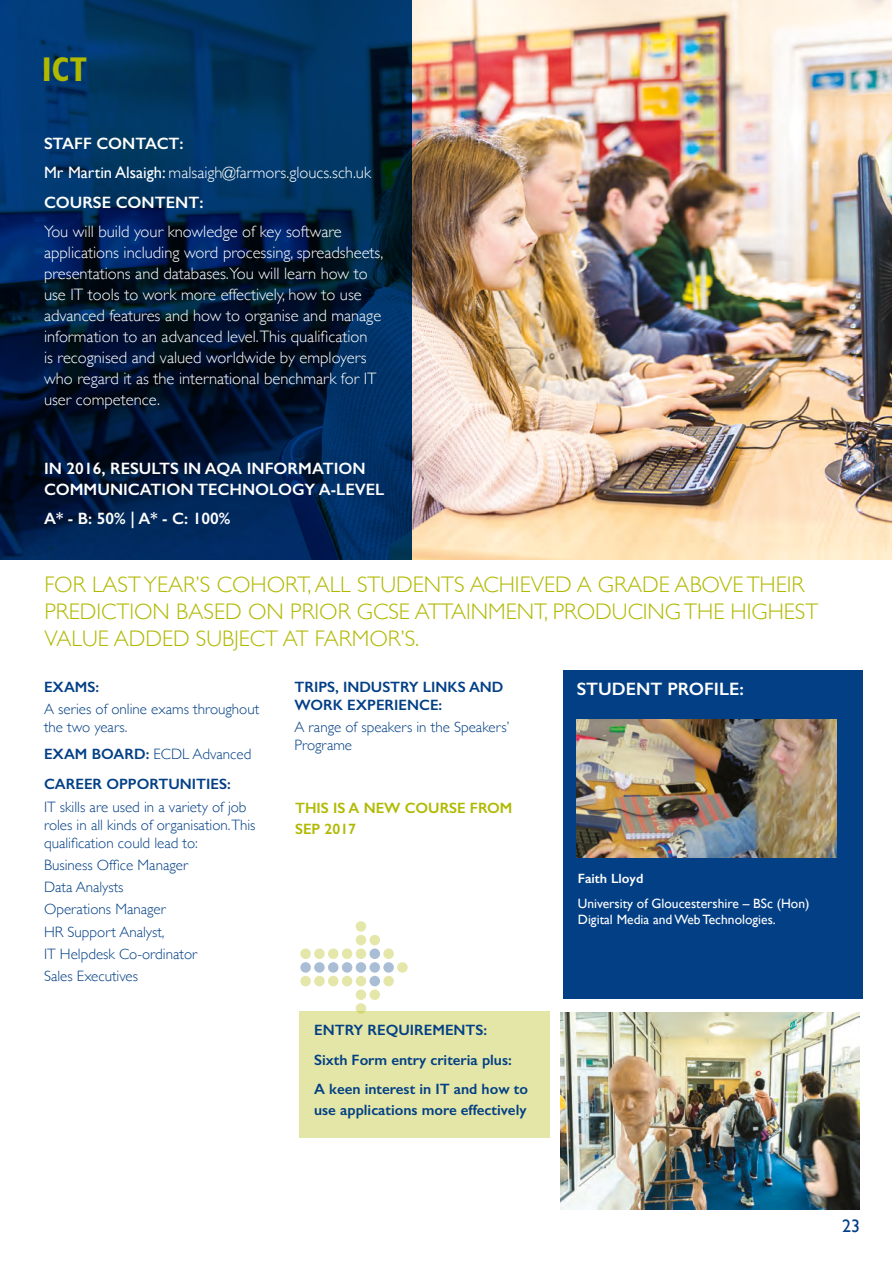
<style>
.page{position:relative;width:892px;height:1264px;background:#fff}
.page>*{position:absolute;margin:0;border:0;box-sizing:border-box;transform-origin:0 0}
.t1{font:700 condensed 34.5px "Gill Sans";color:#b0b900}
.t2{font:300 22.5px/27px "Gill Sans";color:#b0b900}
.t3{font:600 18px "Gill Sans";color:#fff}
.t4{font:18px "Gill Sans";color:#023f85}
.t5{font:300 16.5px/21px "Gill Sans";color:#fff}
.t6{font:600 16.5px/21px "Gill Sans";color:#fff}
.t7{font:300 15px/18px "Gill Sans";color:#023f85}
.t8{font:600 15px/18px "Gill Sans";color:#023f85}
.t9{font:600 15px/21px "Gill Sans";color:#b0b900}
.t10{font:13.5px/16.2px "Gill Sans";color:#fff}
.t11{font:600 13.5px "Gill Sans";color:#fff}
.s1{font-weight:400}
.s2{font-weight:600}
</style>
<div class="page">
<img style="left:412px;top:0;width:480px;height:560px">
<svg style="left:0;top:0;width:412px;height:560px;background:#00254e"></svg>
<div style="left:299px;top:1012px;width:251px;height:126px;background:#e3e6a6"></div>
<img style="left:561px;top:1012px;width:299px;height:197px">
<div style="left:563px;top:670px;width:300px;height:328px;background:#023f85"></div>
<div style="left:356px;top:921px;width:10px;height:11px;background:#e4e7a9;border-radius:50%"></div>
<div style="left:369px;top:935px;width:11px;height:10px;background:#e4e7a9;border-radius:50%"></div>
<div style="left:356px;top:935px;width:10px;height:10px;background:#e4e7a9;border-radius:50%"></div>
<svg style="left:383px;top:948px;width:11px;height:11px"></svg>
<svg style="left:369px;top:948px;width:11px;height:11px"></svg>
<div style="left:356px;top:948px;width:10px;height:11px;background:#e4e7a9;border-radius:50%"></div>
<div style="left:342px;top:948px;width:10px;height:11px;background:#e4e7a9;border-radius:50%"></div>
<div style="left:328px;top:948px;width:10px;height:11px;background:#e4e7a9;border-radius:50%"></div>
<div style="left:314px;top:948px;width:11px;height:11px;background:#e4e7a9;border-radius:50%"></div>
<div style="left:300px;top:948px;width:11px;height:11px;background:#e4e7a9;border-radius:50%"></div>
<svg style="left:397px;top:962px;width:11px;height:11px"></svg>
<svg style="left:383px;top:962px;width:11px;height:11px"></svg>
<div style="left:369px;top:962px;width:11px;height:11px;background:#a9bed5;border-radius:50%"></div>
<div style="left:356px;top:962px;width:10px;height:11px;background:#a9bed5;border-radius:50%"></div>
<div style="left:342px;top:962px;width:10px;height:11px;background:#a9bed5;border-radius:50%"></div>
<div style="left:328px;top:962px;width:10px;height:11px;background:#a9bed5;border-radius:50%"></div>
<svg style="left:314px;top:962px;width:11px;height:11px"></svg>
<svg style="left:300px;top:962px;width:11px;height:11px"></svg>
<div style="left:383px;top:976px;width:11px;height:10px;background:#e4e7a9;border-radius:50%"></div>
<div style="left:369px;top:976px;width:11px;height:10px;background:#a9bed5;border-radius:50%"></div>
<div style="left:356px;top:976px;width:10px;height:10px;background:#e4e7a9;border-radius:50%"></div>
<div style="left:342px;top:976px;width:10px;height:10px;background:#e4e7a9;border-radius:50%"></div>
<div style="left:328px;top:976px;width:10px;height:10px;background:#e4e7a9;border-radius:50%"></div>
<div style="left:314px;top:976px;width:11px;height:10px;background:#e4e7a9;border-radius:50%"></div>
<div style="left:300px;top:976px;width:11px;height:10px;background:#e4e7a9;border-radius:50%"></div>
<svg style="left:369px;top:989px;width:11px;height:11px"></svg>
<div style="left:356px;top:989px;width:10px;height:11px;background:#e4e7a9;border-radius:50%"></div>
<svg style="left:356px;top:1003px;width:10px;height:11px"></svg>
<img style="left:577px;top:719px;width:259px;height:138px">
<p class="t1" style="left:42px;top:49px;width:47px">ICT</p>
<p class="t6" style="left:44px;top:132px;width:141px">STAFF CONTACT:</p>
<p class="t5" style="left:44px;top:161px;width:328px"><span class="s1">Mr Martin Alsaigh:</span> malsaigh@farmors.gloucs.sch.uk</p>
<p class="t6" style="left:44px;top:191px;width:161px">COURSE CONTENT:</p>
<p class="t5" style="left:44px;top:220px;width:341px">You will build your knowledge of key software applications including word processing, spreadsheets, presentations and databases.You will learn how to use IT tools to work more effectively, how to use advanced features and how to organise and manage information to an advanced level.This qualification<br>is recognised and valued worldwide by employers who regard it as the international benchmark for IT user competence.</p>
<p class="t6" style="left:44px;top:457px;width:342px">IN 2016, RESULTS IN AQA INFORMATION<br>COMMUNICATION TECHNOLOGY A-LEVEL</p>
<p class="t6" style="left:44px;top:508px;width:188px">A* - B: 50% | A* - C: 100%</p>
<p class="t2" style="left:44px;top:570px;width:775px">FOR LAST YEAR’S COHORT, ALL STUDENTS ACHIEVED A GRADE ABOVE THEIR<br>PREDICTION BASED ON PRIOR GCSE ATTAINMENT, PRODUCING THE HIGHEST<br>VALUE ADDED SUBJECT AT FARMOR’S.</p>
<p class="t3" style="left:577px;top:678px;width:168px">STUDENT PROFILE:</p>
<p class="t8" style="left:294px;top:677px;width:211px">TRIPS, INDUSTRY LINKS AND<br>WORK EXPERIENCE:</p>
<p class="t7" style="left:294px;top:717px;width:216px">A range of speakers in the Speakers’<br>Programe</p>
<p class="t8" style="left:44px;top:677px;width:57px">EXAMS:</p>
<p class="t7" style="left:44px;top:699px;width:217px">A series of online exams throughout the two years.</p>
<p class="t7" style="left:44px;top:744px;width:209px"><span class="s2">EXAM BOARD:</span> ECDL Advanced</p>
<p class="t8" style="left:44px;top:775px;width:188px">CAREER OPPORTUNITIES:</p>
<p class="t7" style="left:44px;top:797px;width:213px">IT skills are used in a variety of job roles in all kinds of organisation.This qualification could lead to:</p>
<p class="t7" style="left:44px;top:855px;width:145px">Business Office Manager</p>
<p class="t7" style="left:44px;top:877px;width:81px">Data Analysts</p>
<p class="t7" style="left:44px;top:900px;width:123px">Operations Manager</p>
<p class="t7" style="left:44px;top:922px;width:122px">HR Support Analyst,</p>
<p class="t7" style="left:44px;top:944px;width:155px">IT Helpdesk Co-ordinator</p>
<p class="t7" style="left:44px;top:966px;width:95px">Sales Executives</p>
<p class="t9" style="left:295px;top:797px;width:219px">THIS IS A NEW COURSE FROM<br>SEP 2017</p>
<p class="t11" style="left:578px;top:870px;width:67px">Faith Lloyd</p>
<p class="t10" style="left:578px;top:895px;width:233px">University of Gloucestershire – BSc (Hon)<br>Digital Media and Web Technologies.</p>
<p class="t8" style="left:314px;top:1021px;width:174px">ENTRY REQUIREMENTS:</p>
<p class="t8" style="left:314px;top:1050px;width:199px">Sixth Form entry criteria plus:</p>
<p class="t8" style="left:314px;top:1078px;width:215px;line-height:21px">A keen interest in IT and how to use applications more effectively</p>
<p class="t4" style="left:842px;top:1215px;width:19px">23</p>
</div>
